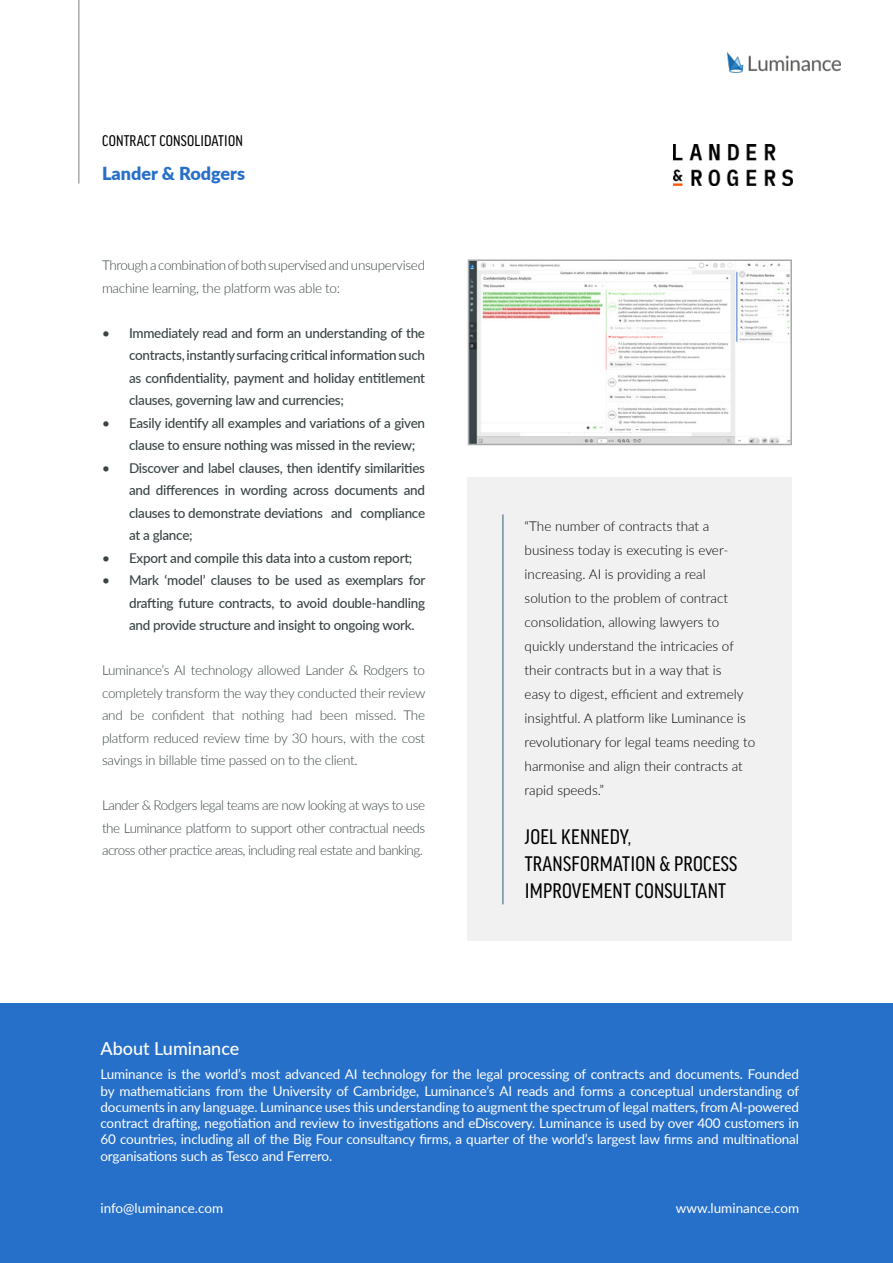
<style>
.page{position:relative;width:893px;height:1263px;background:#fff}
.page>*{position:absolute;margin:0;border:0;box-sizing:border-box;transform-origin:0 0}
.t1{font:condensed 22.5px/27px "Good Headline Pro";letter-spacing:.01em;color:#000}
.t2{font:900 18px "Lato";color:#2770c9}
.t3{font:500 18px "Lato";color:#fff}
.t4{font:condensed 16.5px "Good Headline Pro";letter-spacing:.01em;color:#000}
.t5{font:500 13.5px/22.5px "Lato";letter-spacing:-.02em;color:#3a4445;text-align:justify}
.t6{font:13.5px/16.2px "Lato";letter-spacing:-.01em;color:#fff;text-align:justify}
.t7{font:300 13.5px/22.5px "Lato";letter-spacing:-.025em;color:#3a4445;text-align:justify}
.t8{font:300 13.5px/24px "Lato";color:#000}
</style>
<div class="page">
<hr style="left:78px;top:0;width:2px;height:183px;background:#a7a9ac">
<img style="left:727px;top:52px;width:113px;height:21px">
<div style="left:0;top:1003px;width:893px;height:260px;background:#2770c9"></div>
<img style="left:674px;top:145px;width:118px;height:41px">
<div style="left:468px;top:478px;width:324px;height:463px;background:#f1f1f2"></div>
<hr style="left:502px;top:514px;width:2px;height:390px;background:#6e8f9f">
<img style="left:471px;top:262px;width:318px;height:180px">
<div style="left:468px;top:259px;width:324px;height:186px;border:2px solid #a7a9ac"></div>
<p class="t4" style="left:102px;top:132px;width:142px">CONTRACT CONSOLIDATION</p>
<p class="t2" style="left:102px;top:160px;width:145px">Lander &amp; Rodgers</p>
<p class="t7" style="left:102px;top:254px;width:325px">Through a combination of both supervised and unsupervised machine learning, the platform was able to:</p>
<p class="t5" style="left:129px;top:321px;width:298px;text-indent:-27px">• Immediately read and form an understanding of the contracts, instantly surfacing critical information such as confidentiality, payment and holiday entitlement clauses, governing law and currencies;</p>
<p class="t5" style="left:129px;top:411px;width:298px;text-indent:-27px">• Easily identify all examples and variations of a given clause to ensure nothing was missed in the review;</p>
<p class="t5" style="left:129px;top:456px;width:298px;text-indent:-27px">• Discover and label clauses, then identify similarities and differences in wording across documents and clauses to demonstrate deviations and compliance at a glance;</p>
<p class="t5" style="left:102px;top:546px;width:312px">• Export and compile this data into a custom report;</p>
<p class="t5" style="left:129px;top:569px;width:298px;text-indent:-27px">• Mark ‘model’ clauses to be used as exemplars for drafting future contracts, to avoid double-handling and provide structure and insight to ongoing work.</p>
<p class="t7" style="left:102px;top:659px;width:325px">Luminance’s AI technology allowed Lander &amp; Rodgers to completely transform the way they conducted their review and be confident that nothing had been missed. The platform reduced review time by 30 hours, with the cost savings in billable time passed on to the client.</p>
<p class="t7" style="left:102px;top:794px;width:325px">Lander &amp; Rodgers legal teams are now looking at ways to use the Luminance platform to support other contractual needs across other practice areas, including real estate and banking.</p>
<p class="t8" style="left:525px;top:514px;width:232px">“The number of contracts that a business today is executing is ever&shy;increasing. AI is providing a real solution to the problem of contract consolidation, allowing lawyers to quickly understand the intricacies of their contracts but in a way that is<br>easy to digest, efficient and extremely insightful. A platform like Luminance is revolutionary for legal teams needing to harmonise and align their contracts at rapid speeds.”</p>
<p class="t1" style="left:525px;top:823px;width:214px">JOEL KENNEDY,<br>TRANSFORMATION &amp; PROCESS<br>IMPROVEMENT CONSULTANT</p>
<p class="t3" style="left:100px;top:1035px;width:140px">About Luminance</p>
<p class="t6" style="left:100px;top:1066px;width:700px">Luminance is the world’s most advanced AI technology for the legal processing of contracts and documents. Founded by mathematicians from the University of Cambridge, Luminance’s AI reads and forms a conceptual understanding of documents in any language. Luminance uses this understanding to augment the spectrum of legal matters, from AI-powered contract drafting, negotiation and review to investigations and eDiscovery. Luminance is used by over 400 customers in 60 countries, including all of the Big Four consultancy firms, a quarter of the world’s largest law firms and multinational organisations such as Tesco and Ferrero.</p>
<p class="t6" style="left:100px;top:1199px;width:124px">info@luminance.com</p>
<p class="t6" style="left:676px;top:1199px;width:125px">www.luminance.com</p>
</div>
